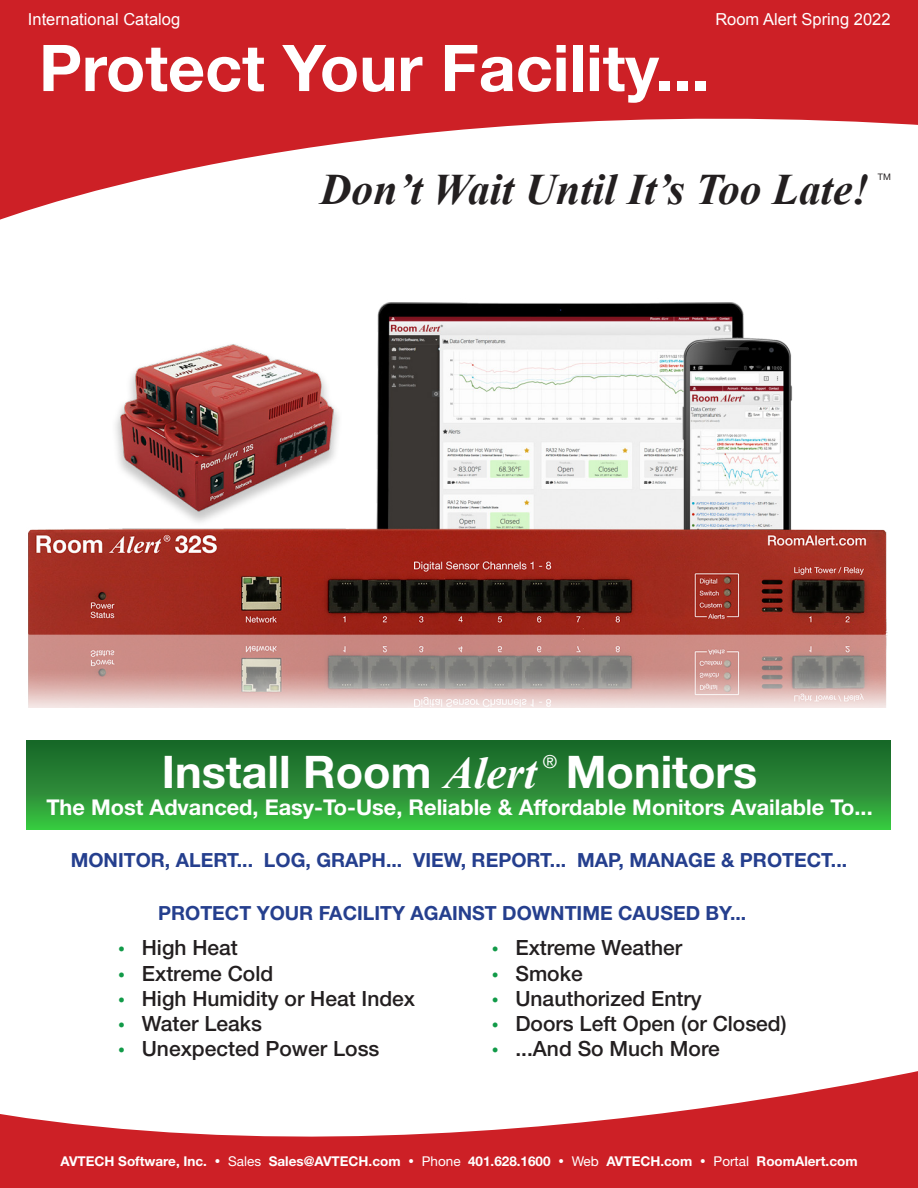
<style>
.page{position:relative;width:918px;height:1188px;background:#fff}
.page>*{position:absolute;margin:0;border:0;box-sizing:border-box;transform-origin:0 0}
.t1{font:700 64.5px "Helvetica Neue LT Std";color:#fff}
.t2{font:700 45px "Helvetica Neue LT Std";color:#fff}
.t3{font:italic 700 43.5px "Times New Roman";color:#231f20}
.t4{font:700 21.75px "Helvetica Neue LT Std";color:#fff}
.t5{font:500 21px "Helvetica Neue LT Std";color:#231f20}
.t6{font:700 19.5px "Helvetica Neue LT Std";color:#253f8e}
.t7{font:18px "Helvetica Neue LT Std";color:#fff}
.t8{font:16.5px "Arial";color:#fff}
.t9{font:700 13.5px "Helvetica Neue LT Std";color:#fff}
.t10{font:9px "Helvetica Neue LT Std";color:#231f20}
.s1{font-family:"Times New Roman";font-style:italic}
.s2{color:#119a48}
.s3{font-weight:400}
</style>
<div class="page">
<div style="left:26px;top:740px;width:865px;height:89px;background:linear-gradient(to bottom,#185d28,#3abd42)"></div>
<svg style="left:0;top:0;width:918px;height:220px;fill:#cd2026"></svg>
<svg style="left:0;top:1071px;width:918px;height:117px;fill:#cd2026"></svg>
<img style="left:28px;top:302px;width:860px;height:406px">
<p class="t8" style="left:28px;top:8px;width:154px">International Catalog</p>
<p class="t8" style="left:715px;top:8px;width:177px">Room Alert Spring 2022</p>
<h1 class="t1" style="left:39px;top:28px;width:672px">Protect Your Facility...</h1>
<h3 class="t3" style="left:320px;top:159px;width:551px">Don’t Wait Until It’s Too Late!</h3>
<p class="t10" style="left:878px;top:172px;width:15px">TM</p>
<p class="t7" style="left:543px;top:751px;width:16px">®</p>
<h2 class="t2" style="left:162px;top:744px;width:597px">Install Room <span class="s1">Alert</span> Monitors</h2>
<p class="t4" style="left:46px;top:793px;width:828px">The Most Advanced, Easy-To-Use, Reliable &amp; Affordable Monitors Available To...</p>
<p class="t6" style="left:71px;top:848px;width:778px">MONITOR, ALERT... LOG, GRAPH... VIEW, REPORT... MAP, MANAGE &amp; PROTECT...</p>
<p class="t6" style="left:158px;top:901px;width:590px">PROTECT YOUR FACILITY AGAINST DOWNTIME CAUSED BY...</p>
<p class="t5" style="left:118px;top:935px;width:122px"><span class="s2">•</span> High Heat</p>
<p class="t5" style="left:118px;top:961px;width:157px"><span class="s2">•</span> Extreme Cold</p>
<p class="t5" style="left:118px;top:986px;width:299px"><span class="s2">•</span> High Humidity or Heat Index</p>
<p class="t5" style="left:118px;top:1011px;width:146px"><span class="s2">•</span> Water Leaks</p>
<p class="t5" style="left:118px;top:1036px;width:263px"><span class="s2">•</span> Unexpected Power Loss</p>
<p class="t5" style="left:491px;top:935px;width:192px"><span class="s2">•</span> Extreme Weather</p>
<p class="t5" style="left:491px;top:961px;width:93px"><span class="s2">•</span> Smoke</p>
<p class="t5" style="left:491px;top:986px;width:212px"><span class="s2">•</span> Unauthorized Entry</p>
<p class="t5" style="left:491px;top:1011px;width:297px"><span class="s2">•</span> Doors Left Open (or Closed)</p>
<p class="t5" style="left:491px;top:1036px;width:230px"><span class="s2">•</span> ...And So Much More</p>
<p class="t9" style="left:60px;top:1153px;width:799px">AVTECH Software, Inc. • <span class="s3">Sales</span> Sales@AVTECH.com • <span class="s3">Phone</span> 401.628.1600 • <span class="s3">Web</span> AVTECH.com • <span class="s3">Portal</span> RoomAlert.com</p>
</div>
